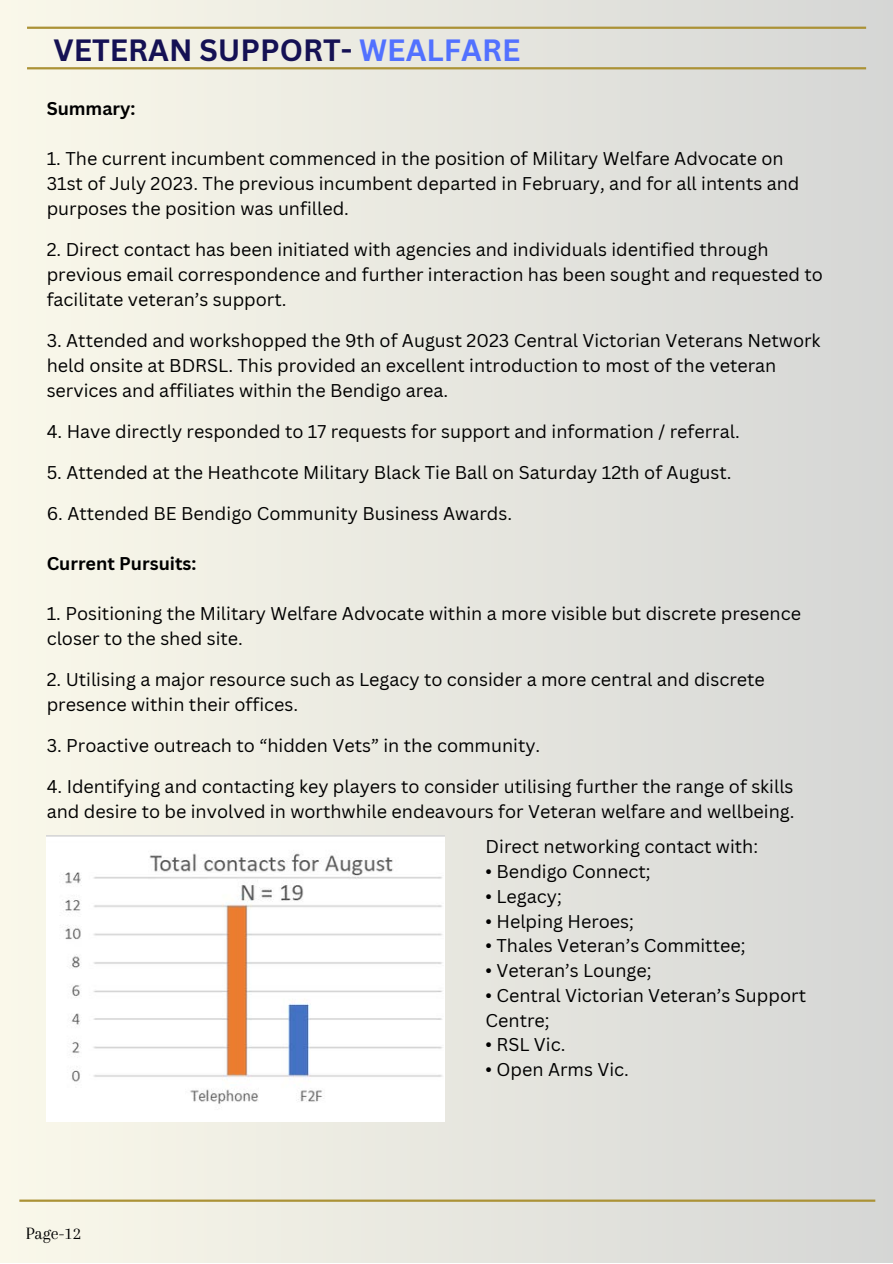
<style>
.page{position:relative;width:893px;height:1264px;background:#fff}
.page>*{position:absolute;margin:0;border:0;box-sizing:border-box;transform-origin:0 0}
.t1{font:700 30px "Canva Sans";color:#151154}
.t2{font:18px/25px "Canva Sans";color:#000}
.t3{font:700 18px "Canva Sans";color:#000}
.t4{font:18px "Arapey";color:#000}
.s1{color:#5271ff}
</style>
<div class="page">
<div style="left:0;top:0;width:892px;height:1262px;background:linear-gradient(to right,#faf8ea,#d5d6d5)"></div>
<hr style="left:27px;top:27px;width:839px;height:2px;background:#ab9236">
<hr style="left:27px;top:67px;width:839px;height:2px;background:#ab9236">
<img style="left:47px;top:836px;width:398px;height:285px">
<hr style="left:19px;top:1199px;width:856px;height:2px;background:#ab9236">
<p class="t1" style="left:53px;top:29px;width:468px">VETERAN SUPPORT- <span class="s1">WEALFARE</span></p>
<p class="t3" style="left:47px;top:96px;width:90px">Summary:</p>
<p class="t2" style="left:47px;top:145px;width:754px">1. The current incumbent commenced in the position of Military Welfare Advocate on<br>31st of July 2023. The previous incumbent departed in February, and for all intents and purposes the position was unfilled.</p>
<p class="t2" style="left:47px;top:236px;width:777px">2. Direct contact has been initiated with agencies and individuals identified through previous email correspondence and further interaction has been sought and requested to facilitate veteran’s support.</p>
<p class="t2" style="left:47px;top:327px;width:775px">3. Attended and workshopped the 9th of August 2023 Central Victorian Veterans Network held onsite at BDRSL. This provided an excellent introduction to most of the veteran services and affiliates within the Bendigo area.</p>
<p class="t2" style="left:47px;top:418px;width:694px">4. Have directly responded to 17 requests for support and information / referral.</p>
<p class="t2" style="left:47px;top:459px;width:686px">5. Attended at the Heathcote Military Black Tie Ball on Saturday 12th of August.</p>
<p class="t2" style="left:47px;top:500px;width:467px">6. Attended BE Bendigo Community Business Awards.</p>
<p class="t3" style="left:47px;top:550px;width:151px">Current Pursuits:</p>
<p class="t2" style="left:47px;top:600px;width:755px">1. Positioning the Military Welfare Advocate within a more visible but discrete presence closer to the shed site.</p>
<p class="t2" style="left:47px;top:666px;width:719px">2. Utilising a major resource such as Legacy to consider a more central and discrete presence within their offices.</p>
<p class="t2" style="left:47px;top:732px;width:495px">3. Proactive outreach to “hidden Vets” in the community.</p>
<p class="t2" style="left:47px;top:773px;width:749px">4. Identifying and contacting key players to consider utilising further the range of skills and desire to be involved in worthwhile endeavours for Veteran welfare and wellbeing.</p>
<p class="t2" style="left:485px;top:833px;width:274px">Direct networking contact with:</p>
<p class="t2" style="left:485px;top:858px;width:166px">• Bendigo Connect;</p>
<p class="t2" style="left:485px;top:883px;width:78px">• Legacy;</p>
<p class="t2" style="left:485px;top:908px;width:150px">• Helping Heroes;</p>
<p class="t2" style="left:485px;top:932px;width:261px">• Thales Veteran’s Committee;</p>
<p class="t2" style="left:485px;top:957px;width:167px">• Veteran’s Lounge;</p>
<p class="t2" style="left:485px;top:982px;width:322px">• Central Victorian Veteran’s Support<br>Centre;</p>
<p class="t2" style="left:485px;top:1031px;width:81px">• RSL Vic.</p>
<p class="t2" style="left:485px;top:1056px;width:145px">• Open Arms Vic.</p>
<p class="t4" style="left:26px;top:1223px;width:57px">Page-12</p>
</div>
